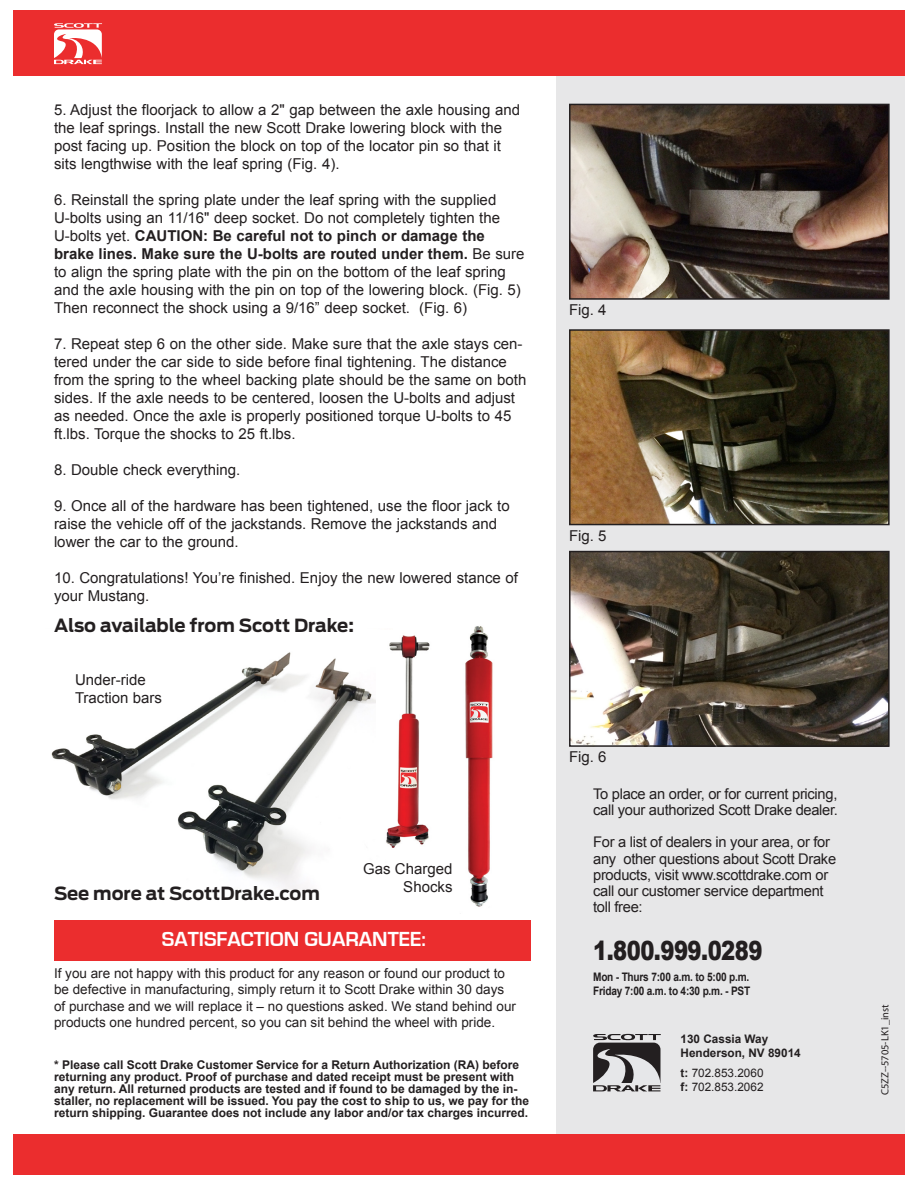
<style>
.page{position:relative;width:918px;height:1188px;background:#fff}
.page>*{position:absolute;margin:0;border:0;box-sizing:border-box;transform-origin:0 0}
.t1{font:900 26.4px "Arial";letter-spacing:-.025em;color:#231f20;scale:.8 1}
.t2{font:700 21px "Eurostile";color:#fff}
.t3{font:700 18px "Antenna";letter-spacing:-.01em;color:#231f20}
.t4{font:15px/18px "Arial";color:#231f20}
.t5{font:14.7px/16.2px "Arial";letter-spacing:-.02em;color:#231f20}
.t6{font:13.5px/16.5px "Arial";color:#231f20}
.t7{font:700 12px/12px "Arial";color:#231f20}
.t8{font:700 11.7px/14.1px "Arial";letter-spacing:-.02em;color:#231f20;scale:.86 1}
.t9{font:700 11.7px/14.1px "Arial";color:#231f20}
.t10{font:11.7px/14.1px "Arial";color:#231f20}
.t11{font:10.5px "Myriad Pro";color:#231f20}
.s1{font-weight:700}
</style>
<div class="page">
<div style="left:556px;top:55px;width:348px;height:1119px;background:#e7e7e8"></div>
<div style="left:13px;top:10px;width:891px;height:66px;background:#eb2d2e"></div>
<svg style="left:54px;top:23px;width:48px;height:41px"></svg>
<div style="left:13px;top:1134px;width:891px;height:40px;background:#eb2d2e"></div>
<div style="left:54px;top:920px;width:477px;height:41px;background:#eb2d2e"></div>
<svg style="left:593px;top:1034px;width:68px;height:57px"></svg>
<img style="left:572px;top:107px;width:315px;height:190px">
<div style="left:569px;top:104px;width:321px;height:196px;border:2px solid #231f20"></div>
<img style="left:572px;top:332px;width:315px;height:190px">
<div style="left:569px;top:329px;width:321px;height:196px;border:2px solid #231f20"></div>
<img style="left:572px;top:554px;width:315px;height:190px">
<div style="left:569px;top:551px;width:321px;height:196px;border:2px solid #231f20"></div>
<img style="left:51px;top:652px;width:325px;height:237px">
<img style="left:386px;top:635px;width:44px;height:213px">
<img style="left:465px;top:626px;width:28px;height:281px">
<p class="t4" style="left:54px;top:100px;width:468px">5. Adjust the floorjack to allow a 2" gap between the axle housing and the leaf springs. Install the new Scott Drake lowering block with the post facing up. Position the block on top of the locator pin so that it sits lengthwise with the leaf spring (Fig. 4).</p>
<p class="t4" style="left:54px;top:190px;width:472px">6. Reinstall the spring plate under the leaf spring with the supplied U-bolts using an 11/16" deep socket. Do not completely tighten the U-bolts yet. <span class="s1">CAUTION: Be careful not to pinch or damage the brake lines. Make sure the U-bolts are routed under them.</span> Be sure to align the spring plate with the pin on the bottom of the leaf spring and the axle housing with the pin on top of the lowering block. (Fig. 5)<br>Then reconnect the shock using a 9/16” deep socket. (Fig. 6)</p>
<p class="t4" style="left:54px;top:334px;width:474px">7. Repeat step 6 on the other side. Make sure that the axle stays cen&shy;tered under the car side to side before final tightening. The distance from the spring to the wheel backing plate should be the same on both sides. If the axle needs to be centered, loosen the U-bolts and adjust as needed. Once the axle is properly positioned torque U-bolts to 45 ft.lbs. Torque the shocks to 25 ft.lbs.</p>
<p class="t4" style="left:54px;top:460px;width:188px">8. Double check everything.</p>
<p class="t4" style="left:54px;top:496px;width:457px">9. Once all of the hardware has been tightened, use the floor jack to raise the vehicle off of the jackstands. Remove the jackstands and lower the car to the ground.</p>
<p class="t4" style="left:54px;top:568px;width:466px">10. Congratulations! You’re finished. Enjoy the new lowered stance of your Mustang.</p>
<p class="t3" style="left:54px;top:614px;width:301px">Also available from Scott Drake:</p>
<p class="t4" style="left:75px;top:670px;width:72px">Under-ride</p>
<p class="t4" style="left:75px;top:688px;width:88px">Traction bars</p>
<p class="t3" style="left:54px;top:883px;width:267px">See more at ScottDrake.com</p>
<p class="t4" style="left:363px;top:860px;width:91px;text-align:right">Gas Charged<br>Shocks</p>
<p class="t2" style="left:162px;top:928px;width:266px">SATISFACTION GUARANTEE:</p>
<p class="t6" style="left:54px;top:964px;width:464px">If you are not happy with this product for any reason or found our product to be defective in manufacturing, simply return it to Scott Drake within 30 days of purchase and we will replace it – no questions asked. We stand behind our products one hundred percent, so you can sit behind the wheel with pride.</p>
<p class="t7" style="left:54px;top:1059px;width:477px">* Please call Scott Drake Customer Service for a Return Authorization (RA) before returning any product. Proof of purchase and dated receipt must be present with any return. All returned products are tested and if found to be damaged by the in&shy;staller, no replacement will be issued. You pay the cost to ship to us, we pay for the return shipping. Guarantee does not include any labor and/or tax charges incurred.</p>
<p class="t4" style="left:569px;top:301px;width:39px">Fig. 4</p>
<p class="t4" style="left:569px;top:526px;width:39px">Fig. 5</p>
<p class="t4" style="left:569px;top:748px;width:39px">Fig. 6</p>
<p class="t5" style="left:593px;top:786px;width:246px">To place an order, or for current pricing, call your authorized Scott Drake dealer.</p>
<p class="t5" style="left:593px;top:834px;width:245px">For a list of dealers in your area, or for any other questions about Scott Drake products, visit www.scottdrake.com or call our customer service department toll free:</p>
<p class="t1" style="left:593px;top:931px;width:213px">1.800.999.0289</p>
<p class="t8" style="left:593px;top:970px;width:184px">Mon - Thurs 7:00 a.m. to 5:00 p.m.<br>Friday 7:00 a.m. to 4:30 p.m. - PST</p>
<p class="t9" style="left:681px;top:1032px;width:122px">130 Cassia Way<br>Henderson, NV 89014</p>
<p class="t10" style="left:681px;top:1066px;width:84px"><span class="s1">t:</span> 702.853.2060 <span class="s1">f:</span> 702.853.2062</p>
<p class="t11" style="left:878px;top:1095px;width:93px;rotate:-90deg">C5ZZ--5705-LK1_inst</p>
</div>
